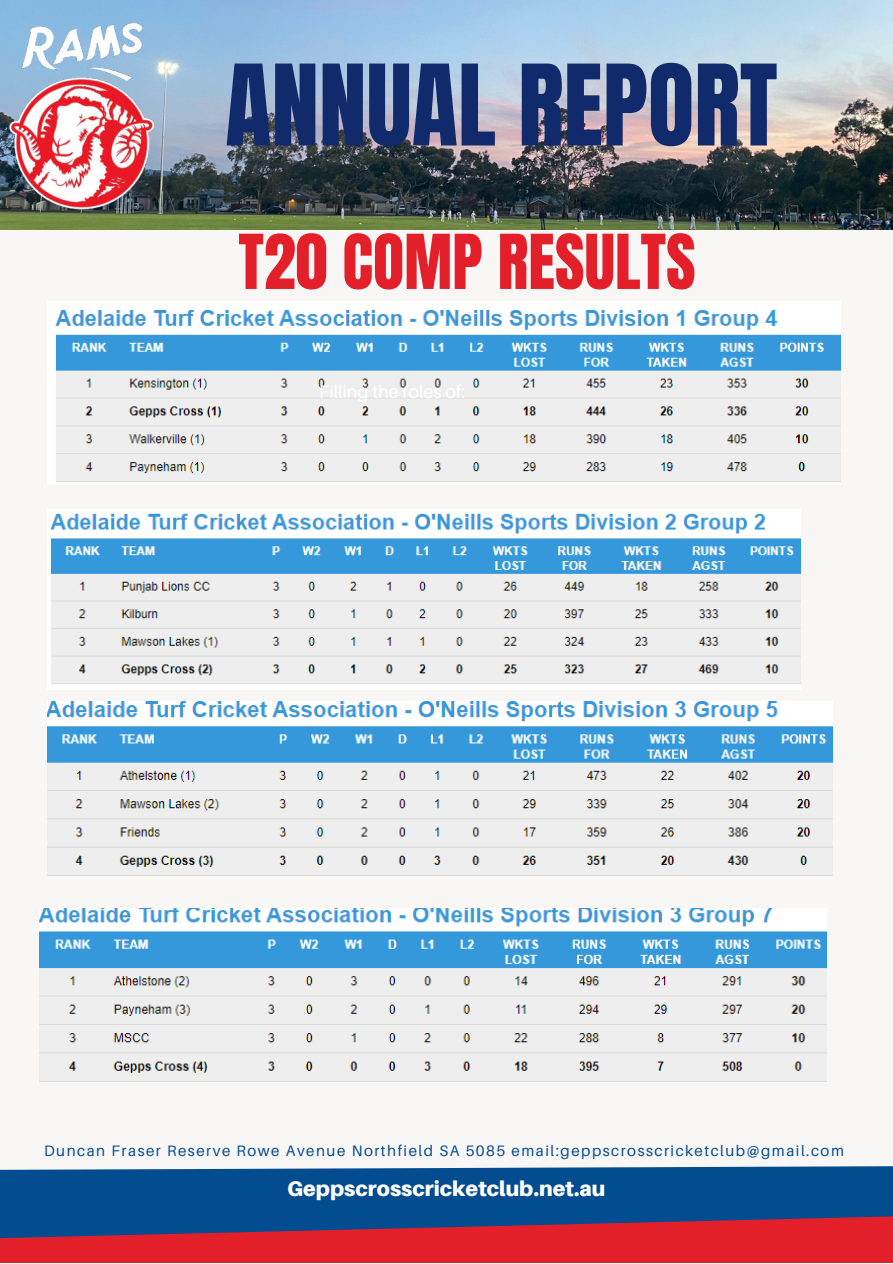
<style>
.page{position:relative;width:893px;height:1264px;background:#fff}
.page>*{position:absolute;margin:0;border:0;box-sizing:border-box;transform-origin:0 0}
.t1{font:95.4px "Anton";color:#112a6b}
.t2{font:64.35px "Anton";color:#e31f2a}
.t3{font:900 21.15px "Aileron";color:#fff}
.t4{font:15.15px "Aileron";letter-spacing:.1em;color:#044c90}
</style>
<div class="page">
<div style="left:0;top:0;width:892px;height:1262px;background:#f9f6f6"></div>
<img style="left:0;top:0;width:892px;height:229px">
<img style="left:0;top:2px;width:164px;height:227px">
<svg style="left:0;top:1166px;width:892px;height:96px;background:#593f6d"></svg>
<img style="left:55px;top:310px;width:785px;height:172px">
<img style="left:50px;top:513px;width:750px;height:171px">
<img style="left:48px;top:701px;width:784px;height:174px">
<img style="left:40px;top:908px;width:786px;height:173px">
<h1 class="t1" style="left:225px;top:37px;width:553px">ANNUAL REPORT</h1>
<h2 class="t2" style="left:238px;top:216px;width:459px">T20 COMP RESULTS</h2>
<p class="t4" style="left:44px;top:1141px;width:801px">Duncan Fraser Reserve Rowe Avenue Northfield SA 5085 email:geppscrosscricketclub@gmail.com</p>
<h3 class="t3" style="left:287px;top:1175px;width:320px">Geppscrosscricketclub.net.au</h3>
</div>
